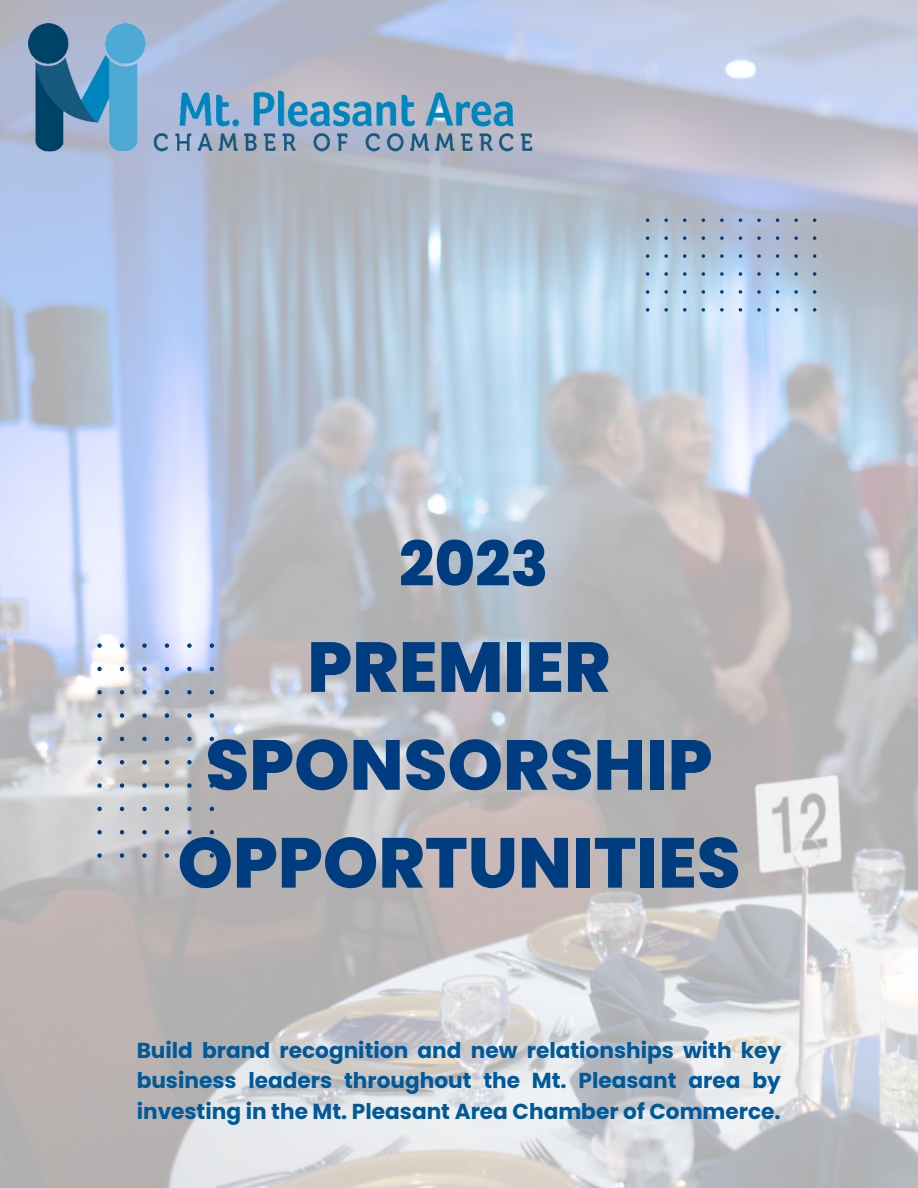
<style>
.page{position:relative;width:918px;height:1188px;background:#fff}
.page>*{position:absolute;margin:0;border:0;box-sizing:border-box;transform-origin:0 0}
.t1{font:800 70.65px/97.8px "Poppins";color:#003d80;text-align:center}
.t2{font:800 62.1px "Poppins";color:#003d80}
.t3{font:700 21.6px/30.3px "Poppins";color:#005999;text-align:justify}
</style>
<div class="page">
<img style="left:0;top:0;width:918px;height:1188px">
<svg style="left:97px;top:643px;width:117px;height:215px;background:#c1c4cc"></svg>
<svg style="left:646px;top:218px;width:170px;height:94px;background:#aec5dc"></svg>
<img style="left:28px;top:24px;width:566px;height:136px">
<h2 class="t2" style="left:399px;top:521px;width:151px">2023</h2>
<h1 class="t1" style="left:177px;top:618px;width:565px">PREMIER<br>SPONSORSHIP<br>OPPORTUNITIES</h1>
<p class="t3" style="left:137px;top:1035px;width:646px">Build brand recognition and new relationships with key business leaders throughout the Mt. Pleasant area by investing in the Mt. Pleasant Area Chamber of Commerce.</p>
</div>
